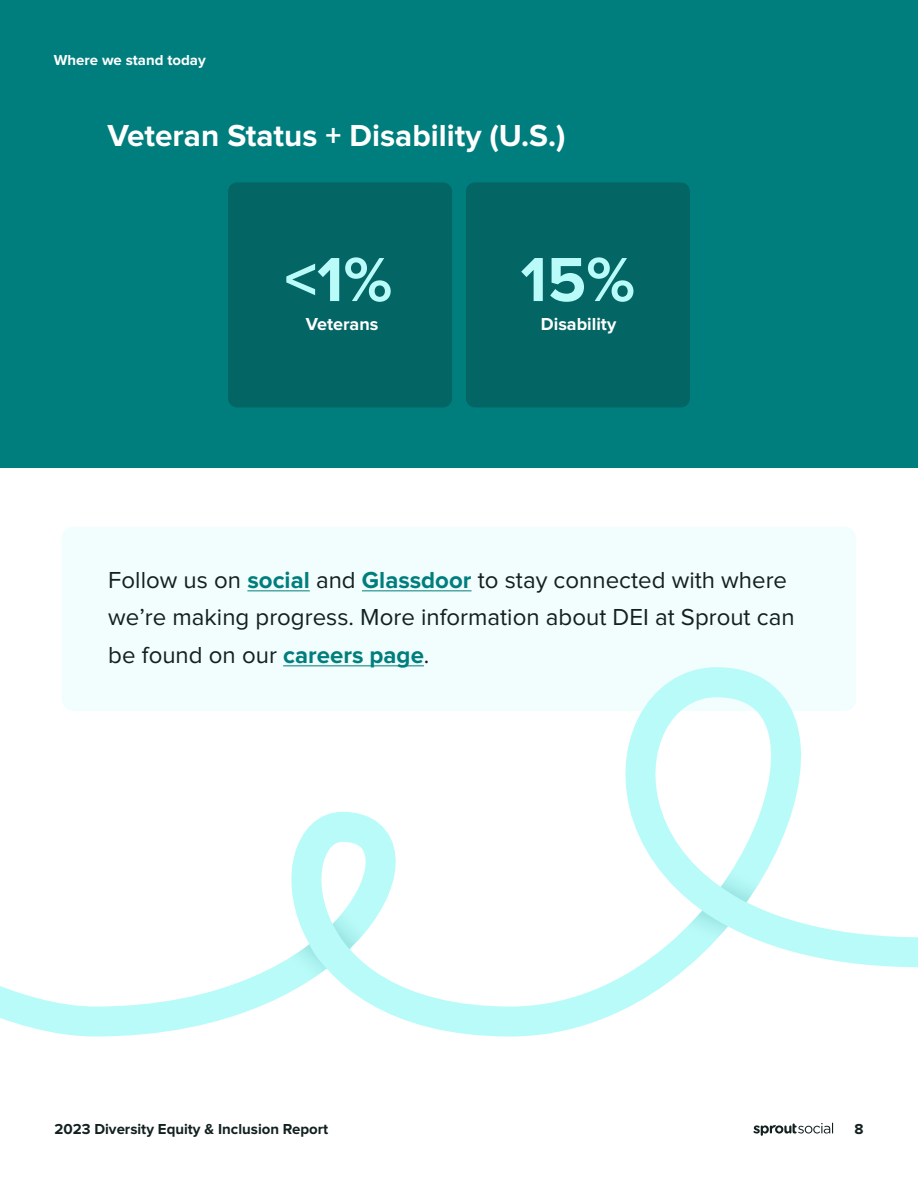
<style>
.page{position:relative;width:918px;height:1188px;background:#fff}
.page>*{position:absolute;margin:0;border:0;box-sizing:border-box;transform-origin:0 0}
.t1{font:700 64.5px "Proxima Nova";color:#b9fbf9}
.t2{font:700 31.5px "Proxima Nova";color:#fff}
.t3{font:24px/37.5px "Proxima Nova";color:#132020}
.t4{font:700 18px "Proxima Nova";color:#fff}
.t5{font:700 15px "Proxima Nova";color:#132020}
.t6{font:700 15px "Proxima Nova";color:#fff}
.s1{font-weight:700;color:#007e7d}
</style>
<div class="page">
<div style="left:0;top:0;width:918px;height:468px;background:#007e7d"></div>
<div style="left:228px;top:182px;width:224px;height:225px;background:#036564;border-radius:9px"></div>
<div style="left:466px;top:182px;width:224px;height:225px;background:#036564;border-radius:9px"></div>
<svg style="left:753px;top:1123px;width:80px;height:13px"></svg>
<svg style="left:0;top:711px;width:918px;height:326px"></svg>
<svg style="left:290px;top:906px;width:78px;height:75px"></svg>
<svg style="left:721px;top:866px;width:39px;height:36px"></svg>
<svg style="left:687px;top:911px;width:41px;height:33px"></svg>
<div style="left:62px;top:527px;width:794px;height:184px;background:#f1fefd;border-radius:12px"></div>
<hr style="left:247px;top:591px;width:63px;height:1px;background:#007e7d">
<hr style="left:362px;top:591px;width:110px;height:1px;background:#007e7d">
<hr style="left:283px;top:666px;width:141px;height:1px;background:#007e7d">
<p class="t6" style="left:54px;top:53px;width:154px">Where we stand today</p>
<h2 class="t2" style="left:108px;top:122px;width:460px">Veteran Status + Disability (U.S.)</h2>
<h1 class="t1" style="left:284px;top:250px;width:109px">&lt;1%</h1>
<p class="t4" style="left:306px;top:316px;width:74px">Veterans</p>
<h1 class="t1" style="left:521px;top:250px;width:116px">15%</h1>
<p class="t4" style="left:541px;top:316px;width:77px">Disability</p>
<p class="t3" style="left:108px;top:562px;width:688px">Follow us on <span class="s1">social</span> and <span class="s1">Glassdoor</span> to stay connected with where we’re making progress. More information about DEI at Sprout can be found on our <span class="s1">careers page</span>.</p>
<p class="t5" style="left:54px;top:1122px;width:275px">2023 Diversity Equity &amp; Inclusion Report</p>
<p class="t5" style="left:854px;top:1122px;width:11px">8</p>
</div>
